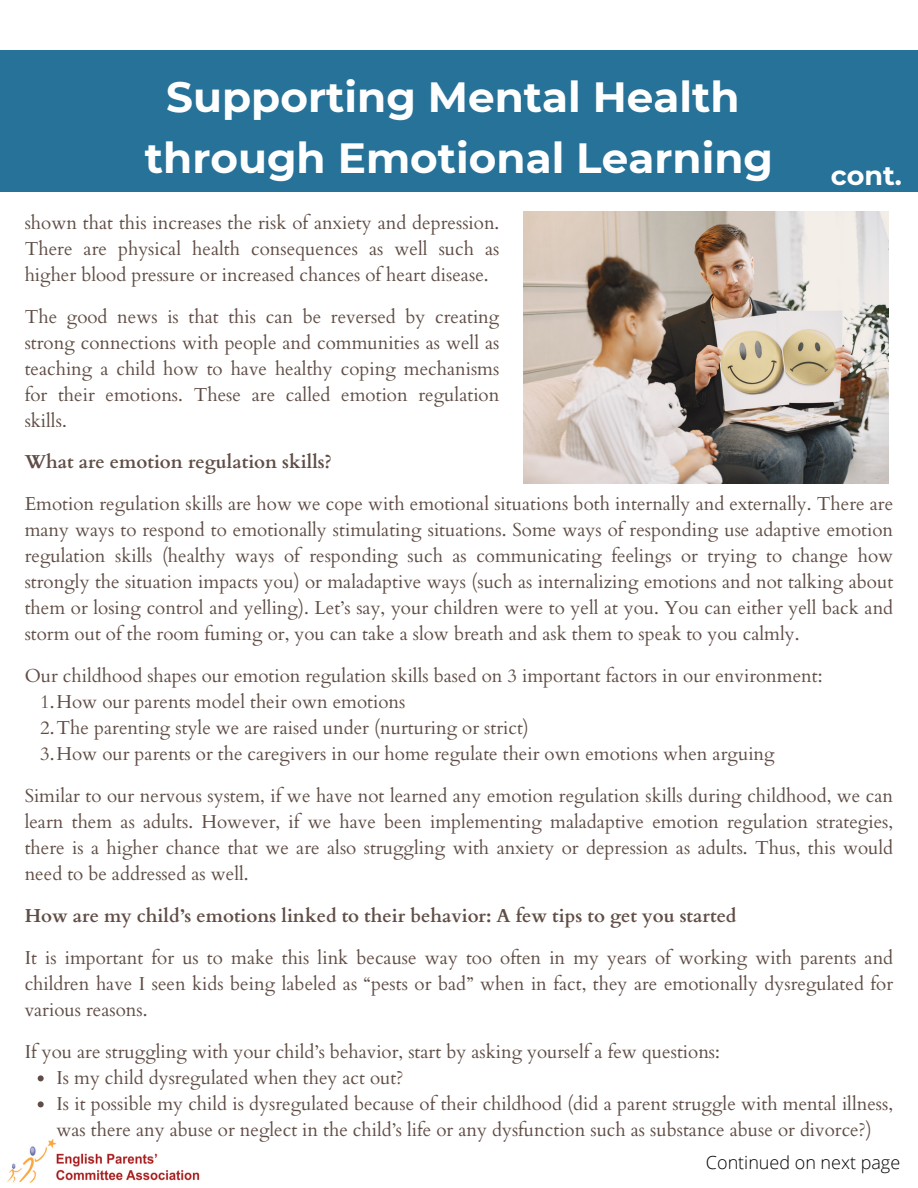
<style>
.page{position:relative;width:918px;height:1188px;background:#fff}
.page>*{position:absolute;margin:0;border:0;box-sizing:border-box;transform-origin:0 0}
.t1{font:700 42.15px "Montserrat";color:#fff}
.t2{font:700 27px "Montserrat";color:#fff}
.t3{font:18.75px/26px "Cardo";color:#382117;text-align:justify}
.t4{font:700 18.75px "Cardo";color:#382117}
.t5{font:300 18px "Open Sans";color:#000}
</style>
<div class="page">
<img style="left:7px;top:1139px;width:193px;height:44px">
<div style="left:0;top:51px;width:918px;height:141px;background:#277298"></div>
<img style="left:523px;top:212px;width:365px;height:272px">
<svg style="left:38px;top:1075px;width:6px;height:6px"></svg>
<svg style="left:38px;top:1101px;width:6px;height:6px"></svg>
<p class="t1" style="left:166px;top:71px;width:575px">Supporting Mental Health</p>
<p class="t1" style="left:145px;top:132px;width:630px">through Emotional Learning</p>
<p class="t3" style="left:25px;top:210px;width:476px">shown that this increases the risk of anxiety and depression.<br>There are physical health consequences as well such as higher blood pressure or increased chances of heart disease.</p>
<p class="t3" style="left:25px;top:304px;width:476px">The good news is that this can be reversed by creating strong connections with people and communities as well as teaching a child how to have healthy coping mechanisms for their emotions. These are called emotion regulation skills.</p>
<p class="t2" style="left:831px;top:159px;width:73px">cont.</p>
<p class="t4" style="left:25px;top:450px;width:309px">What are emotion regulation skills?</p>
<p class="t3" style="left:25px;top:492px;width:870px">Emotion regulation skills are how we cope with emotional situations both internally and externally. There are many ways to respond to emotionally stimulating situations. Some ways of responding use adaptive emotion regulation skills (healthy ways of responding such as communicating feelings or trying to change how strongly the situation impacts you) or maladaptive ways (such as internalizing emotions and not talking about them or losing control and yelling). Let’s say, your children were to yell at you. You can either yell back and storm out of the room fuming or, you can take a slow breath and ask them to speak to you calmly.</p>
<p class="t3" style="left:25px;top:664px;width:799px">Our childhood shapes our emotion regulation skills based on 3 important factors in our environment:</p>
<p class="t3" style="left:40px;top:690px;width:736px;text-align:left">1.How our parents model their own emotions<br>2.The parenting style we are raised under (nurturing or strict)<br>3.How our parents or the caregivers in our home regulate their own emotions when arguing</p>
<p class="t3" style="left:25px;top:784px;width:870px">Similar to our nervous system, if we have not learned any emotion regulation skills during childhood, we can learn them as adults. However, if we have been implementing maladaptive emotion regulation strategies, there is a higher chance that we are also struggling with anxiety or depression as adults. Thus, this would need to be addressed as well.</p>
<p class="t4" style="left:25px;top:904px;width:713px">How are my child’s emotions linked to their behavior: A few tips to get you started</p>
<p class="t3" style="left:25px;top:946px;width:870px">It is important for us to make this link because way too often in my years of working with parents and children have I seen kids being labeled as “pests or bad” when in fact, they are emotionally dysregulated for various reasons.</p>
<p class="t3" style="left:25px;top:1040px;width:697px">If you are struggling with your child’s behavior, start by asking yourself a few questions:</p>
<p class="t3" style="left:57px;top:1066px;width:838px;text-align:left">Is my child dysregulated when they act out?<br>Is it possible my child is dysregulated because of their childhood (did a parent struggle with mental illness, was there any abuse or neglect in the child’s life or any dysfunction such as substance abuse or divorce?)</p>
<p class="t5" style="left:706px;top:1150px;width:196px">Continued on next page</p>
</div>
